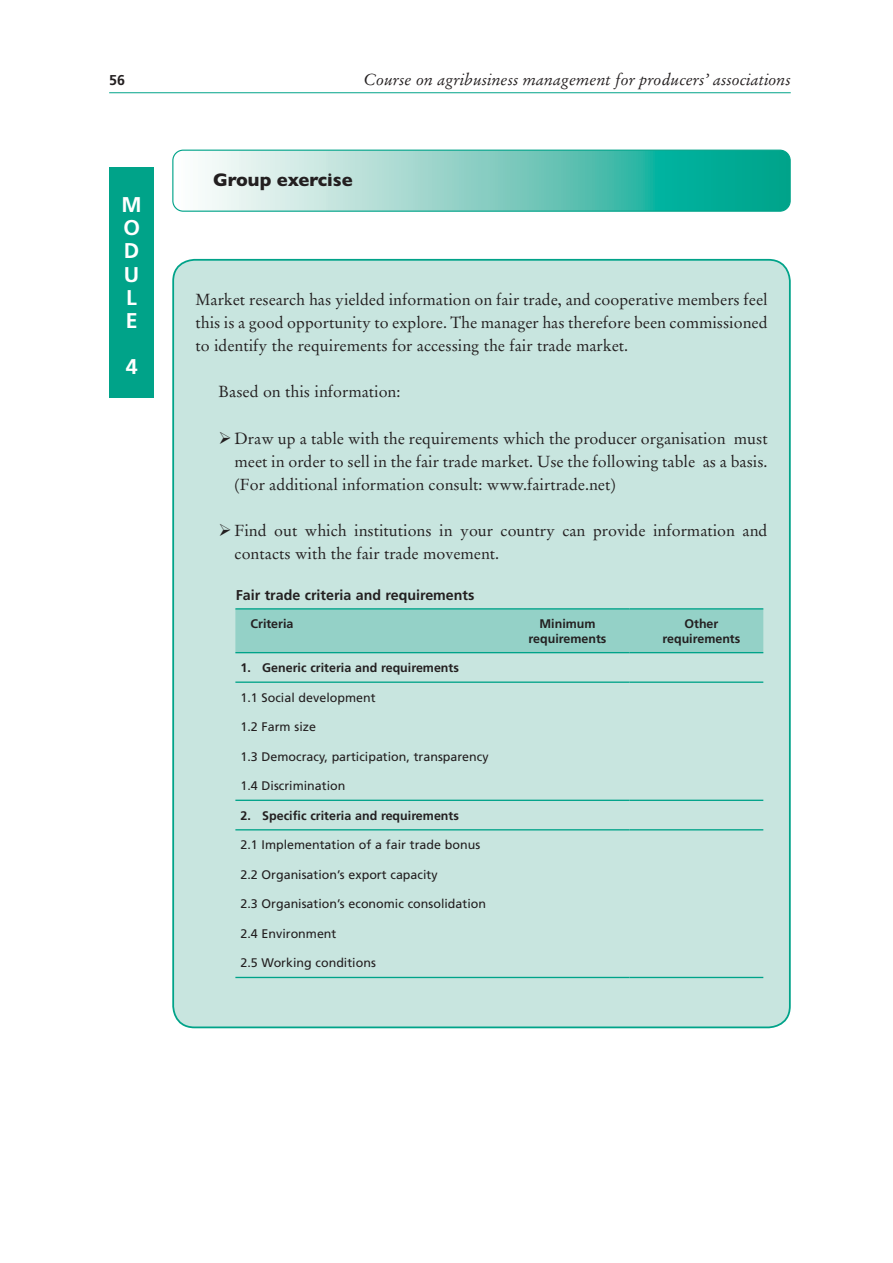
<style>
.page{position:relative;width:893px;height:1263px;background:#fff}
.page>*{position:absolute;margin:0;border:0;box-sizing:border-box;transform-origin:0 0}
.t1{font:700 21.3px/23.1px "Frutiger LT Std";color:#fff}
.t2{font:700 18.45px "Gill Sans";color:#231f20}
.t3{font:16.05px/23.1px "Stempel Garamond LT Std";color:#231f20;text-align:justify}
.t4{font:italic 16.05px "Stempel Garamond LT Std";color:#231f20}
.t5{font:700 14.25px "Frutiger LT Std";color:#231f20}
.t6{font:12.45px "Frutiger LT Std";color:#231f20}
.t7{font:700 12.45px/14.2px "Frutiger LT Std";color:#231f20;text-align:center}
</style>
<div class="page">
<hr style="left:109px;top:92px;width:681px;height:1px;background:#00a389">
<div style="left:109px;top:167px;width:45px;height:230px;background:#00a389"></div>
<svg style="left:173px;top:150px;width:617px;height:61px;background:#7ccec2"></svg>
<div style="left:172px;top:150px;width:618px;height:62px;border:1px solid #00a389;border-radius:10px"></div>
<div style="left:173px;top:260px;width:616px;height:767px;background:#c8e5df;border-radius:21px"></div>
<div style="left:235px;top:610px;width:528px;height:42px;background:#94d1c7"></div>
<svg style="left:235px;top:653px;width:528px;height:147px"></svg>
<hr style="left:235px;top:608px;width:394px;height:2px;background:#00a389">
<hr style="left:629px;top:608px;width:134px;height:2px;background:#00a389">
<hr style="left:235px;top:652px;width:394px;height:1px;background:#00a389">
<hr style="left:629px;top:652px;width:134px;height:1px;background:#00a389">
<hr style="left:235px;top:682px;width:394px;height:1px;background:#00a389">
<hr style="left:629px;top:682px;width:134px;height:1px;background:#00a389">
<hr style="left:235px;top:800px;width:394px;height:1px;background:#00a389">
<hr style="left:629px;top:800px;width:134px;height:1px;background:#00a389">
<hr style="left:235px;top:829px;width:394px;height:2px;background:#00a389">
<hr style="left:629px;top:829px;width:134px;height:2px;background:#00a389">
<hr style="left:235px;top:977px;width:394px;height:1px;background:#00a389">
<hr style="left:629px;top:977px;width:134px;height:1px;background:#00a389">
<p class="t5" style="left:109px;top:75px;width:17px">56</p>
<p class="t4" style="left:363px;top:72px;width:428px">Course on agribusiness management for producers’ associations</p>
<h1 class="t1" style="left:121px;top:195px;width:22px">M<br>O<br>D<br>U<br>L<br>E</h1>
<h1 class="t1" style="left:126px;top:357px;width:13px">4</h1>
<p class="t2" style="left:213px;top:173px;width:141px">Group exercise</p>
<p class="t3" style="left:195px;top:289px;width:573px">Market research has yielded information on fair trade, and cooperative members feel this is a good opportunity to explore. The manager has therefore been commissioned to identify the requirements for accessing the fair trade market.</p>
<p class="t3" style="left:218px;top:381px;width:183px">Based on this information:</p>
<p class="t3" style="left:234px;top:428px;width:534px">Draw up a table with the requirements which the producer organisation must meet in order to sell in the fair trade market. Use the following table as a basis. (For additional information consult: www.fairtrade.net)</p>
<p class="t3" style="left:234px;top:520px;width:534px">Find out which institutions in your country can provide information and contacts with the fair trade movement.</p>
<p class="t5" style="left:236px;top:589px;width:240px">Fair trade criteria and requirements</p>
<p class="t7" style="left:250px;top:618px;width:44px">Criteria</p>
<p class="t7" style="left:528px;top:618px;width:79px">Minimum requirements</p>
<p class="t7" style="left:662px;top:618px;width:79px">Other requirements</p>
<p class="t7" style="left:240px;top:662px;width:220px">1. Generic criteria and requirements</p>
<p class="t6" style="left:240px;top:692px;width:137px">1.1 Social development</p>
<p class="t6" style="left:240px;top:722px;width:77px">1.2 Farm size</p>
<p class="t6" style="left:240px;top:751px;width:249px">1.3 Democracy, participation, transparency</p>
<p class="t6" style="left:240px;top:781px;width:106px">1.4 Discrimination</p>
<p class="t7" style="left:240px;top:809px;width:220px">2. Specific criteria and requirements</p>
<p class="t6" style="left:240px;top:840px;width:241px">2.1 Implementation of a fair trade bonus</p>
<p class="t6" style="left:240px;top:869px;width:199px">2.2 Organisation’s export capacity</p>
<p class="t6" style="left:240px;top:899px;width:247px">2.3 Organisation’s economic consolidation</p>
<p class="t6" style="left:240px;top:928px;width:97px">2.4 Environment</p>
<p class="t6" style="left:240px;top:958px;width:137px">2.5 Working conditions</p>
</div>
